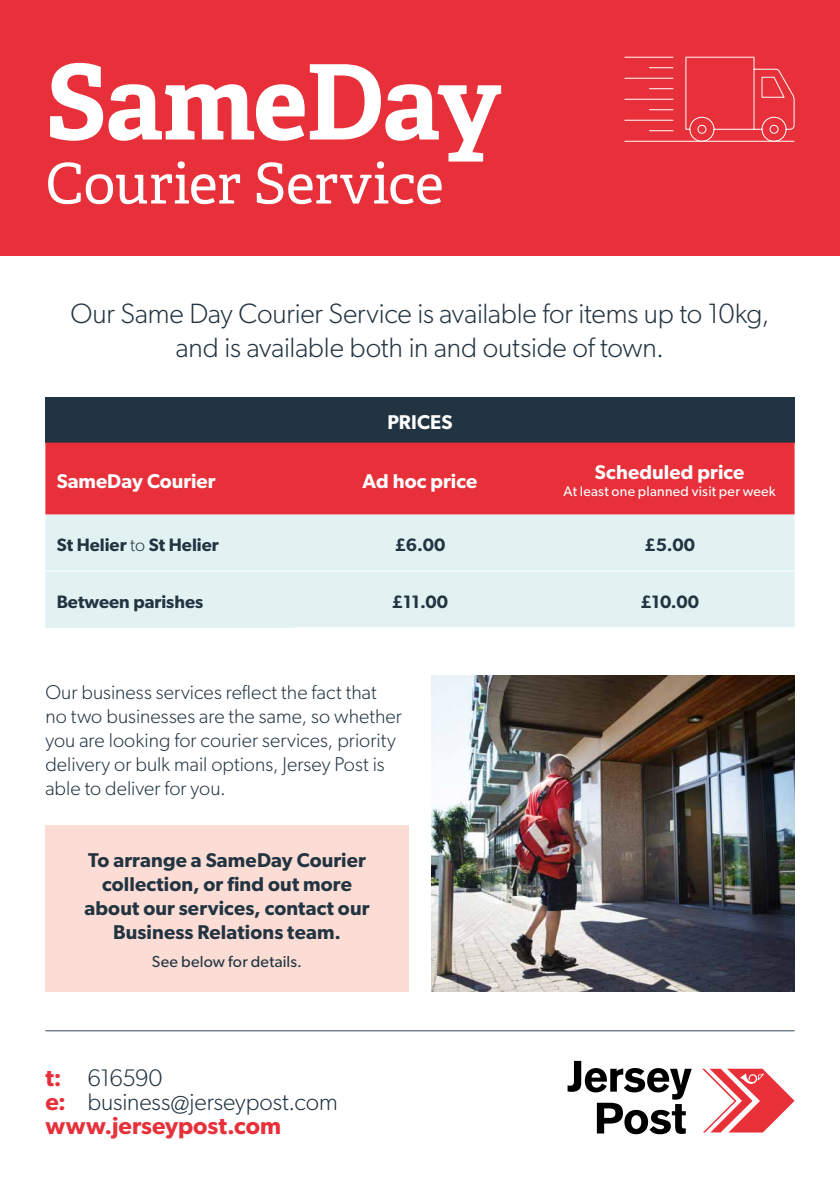
<style>
.page{position:relative;width:840px;height:1191px;background:#fff}
.page>*{position:absolute;margin:0;border:0;box-sizing:border-box;transform-origin:0 0}
.t1{font:700 104px "Adelle";letter-spacing:-.02em;color:#fff}
.t2{font:56px "Adelle";letter-spacing:-.01em;color:#fff}
.t3{font:300 28px/33.6px "Gibson";letter-spacing:-.01em;color:#223441;text-align:center}
.t4{font:300 24px/24px "Gibson";letter-spacing:-.005em;color:#223441}
.t5{font:300 20px/24px "Gibson";letter-spacing:.005em;color:#223441}
.t6{font:600 20px/24px "Gibson";letter-spacing:.005em;color:#223441;text-align:center}
.t7{font:600 20px "Gibson";letter-spacing:.005em;color:#fff}
.t8{font:600 18px "Gibson";color:#223441}
.t9{font:16px "Gibson";letter-spacing:.015em;color:#223441}
.t10{font:14px "Gibson";letter-spacing:.02em;color:#fff}
.s1{font-weight:300}
.s2{font-weight:600;color:#e73039}
</style>
<div class="page">
<svg style="left:567px;top:1060px;width:124px;height:74px"></svg>
<svg style="left:702px;top:1068px;width:92px;height:64px"></svg>
<div style="left:0;top:0;width:839px;height:255px;background:#e73039"></div>
<svg style="left:684px;top:56px;width:110px;height:86px"></svg>
<hr style="left:624px;top:57px;width:48px;height:1px;background:#fff">
<hr style="left:624px;top:141px;width:169px;height:1px;background:#fff">
<svg style="left:649px;top:67px;width:23px;height:1px"></svg>
<hr style="left:624px;top:78px;width:48px;height:1px;background:#fff">
<hr style="left:624px;top:99px;width:48px;height:1px;background:#fff">
<hr style="left:624px;top:120px;width:48px;height:1px;background:#fff">
<svg style="left:649px;top:88px;width:23px;height:1px"></svg>
<svg style="left:649px;top:109px;width:23px;height:1px"></svg>
<svg style="left:649px;top:130px;width:23px;height:1px"></svg>
<hr style="left:45px;top:1030px;width:749px;height:1px;background:#2e4659">
<div style="left:45px;top:397px;width:749px;height:45px;background:#223441"></div>
<div style="left:45px;top:442px;width:749px;height:72px;background:#e73039"></div>
<div style="left:45px;top:514px;width:749px;height:114px;background:#e2f2f2"></div>
<hr style="left:45px;top:571px;width:250px;height:1px;background:#fff">
<hr style="left:295px;top:571px;width:249px;height:1px;background:#fff">
<hr style="left:544px;top:571px;width:250px;height:1px;background:#fff">
<hr style="left:295px;top:627px;width:249px;height:1px;background:#fff">
<hr style="left:544px;top:627px;width:250px;height:1px;background:#fff">
<img style="left:431px;top:675px;width:363px;height:316px">
<div style="left:45px;top:825px;width:363px;height:166px;background:#fcddd5"></div>
<h1 class="t1" style="left:45px;top:27px;width:457px">SameDay</h1>
<h2 class="t2" style="left:45px;top:143px;width:399px">Courier Service</h2>
<h3 class="t3" style="left:70px;top:296px;width:700px">Our Same Day Courier Service is available for items up to 10kg, and is available both in and outside of town.</h3>
<p class="t7" style="left:387px;top:410px;width:67px">PRICES</p>
<p class="t7" style="left:57px;top:469px;width:160px">SameDay Courier</p>
<p class="t7" style="left:362px;top:469px;width:116px">Ad hoc price</p>
<p class="t7" style="left:594px;top:460px;width:151px">Scheduled price</p>
<p class="t10" style="left:563px;top:483px;width:213px">At least one planned visit per week</p>
<p class="t8" style="left:57px;top:534px;width:163px">St Helier <span class="s1">to</span> St Helier</p>
<p class="t8" style="left:394px;top:534px;width:52px">£6.00</p>
<p class="t8" style="left:644px;top:534px;width:52px">£5.00</p>
<p class="t8" style="left:57px;top:591px;width:148px">Between parishes</p>
<p class="t8" style="left:391px;top:591px;width:58px">£11.00</p>
<p class="t8" style="left:640px;top:591px;width:60px">£10.00</p>
<p class="t5" style="left:45px;top:680px;width:358px">Our business services reflect the fact that no two businesses are the same, so whether you are looking for courier services, priority delivery or bulk mail options, Jersey Post is able to deliver for you.</p>
<p class="t6" style="left:84px;top:847px;width:286px">To arrange a SameDay Courier collection, or find out more about our services, contact our<br>Business Relations team.</p>
<p class="t9" style="left:152px;top:952px;width:151px">See below for details.</p>
<p class="t4" style="left:45px;top:1065px;width:293px"><span class="s2">t:</span> 616590<br><span class="s2">e:</span> business@jerseypost.com <span class="s2">www.jerseypost.com</span></p>
</div>
